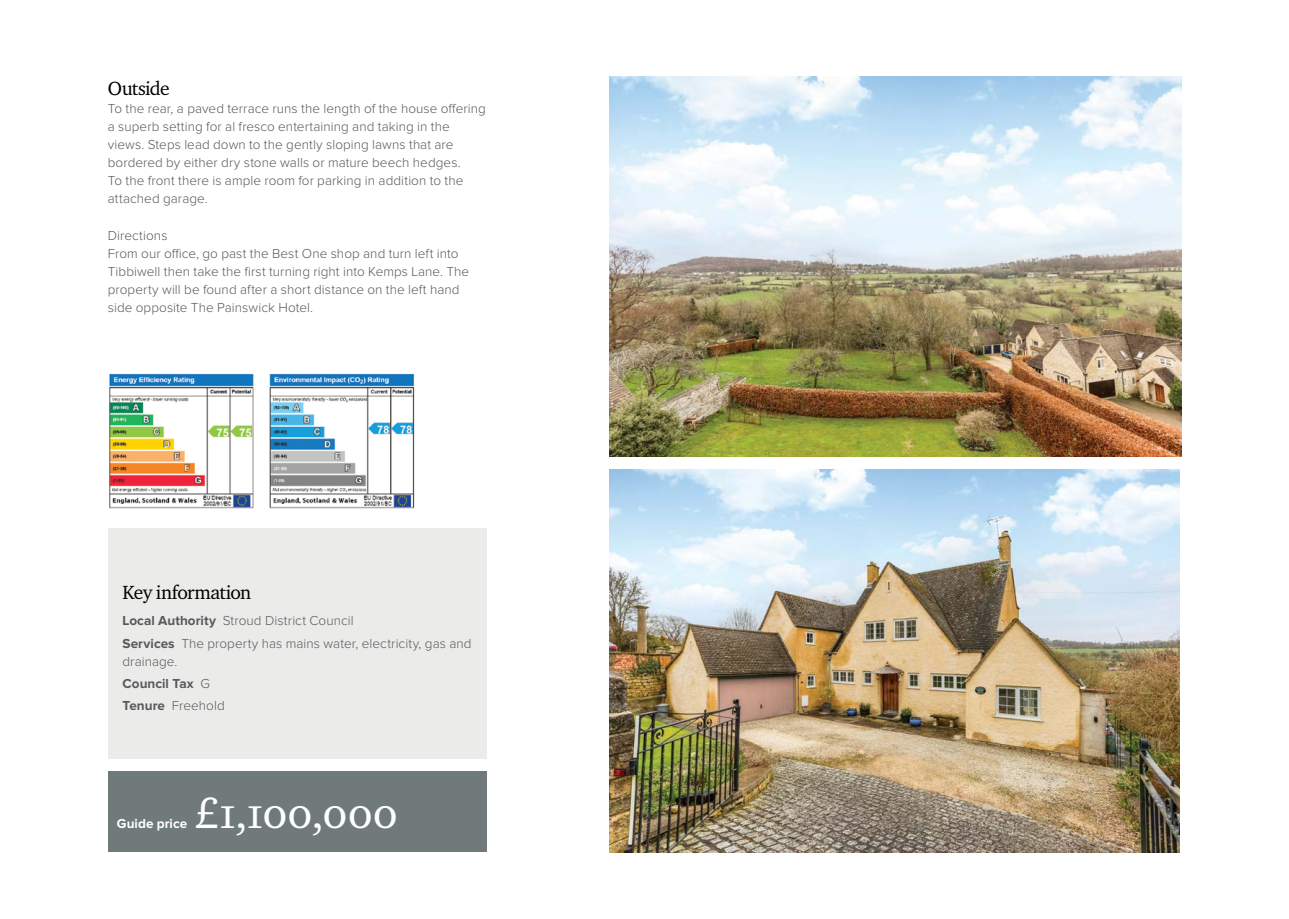
<style>
.page{position:relative;width:1289px;height:919px;background:#fff}
.page>*{position:absolute;margin:0;border:0;box-sizing:border-box;transform-origin:0 0}
.t1{font:45px "Charter OSITCTT";letter-spacing:-.015em;color:#fff}
.t2{font:19.5px "Charter OSITCTT";letter-spacing:-.03em;color:#000}
.t3{font:300 13.5px/18px "Proxima Nova";letter-spacing:.005em;color:#58595b}
.t4{font:700 13.5px "Proxima Nova";letter-spacing:.005em;color:#fff}
.s1{font-weight:700}
</style>
<div class="page">
<img style="left:610px;top:77px;width:571px;height:379px">
<img style="left:610px;top:469px;width:569px;height:383px">
<div style="left:108px;top:527px;width:378px;height:231px;background:#ebebea"></div>
<div style="left:108px;top:771px;width:378px;height:81px;background:#707a7b"></div>
<img style="left:109px;top:373px;width:306px;height:135px">
<h2 class="t2" style="left:108px;top:77px;width:63px">Outside</h2>
<p class="t3" style="left:108px;top:100px;width:379px">To the rear, a paved terrace runs the length of the house offering a superb setting for al fresco entertaining and taking in the views. Steps lead down to the gently sloping lawns that are bordered by either dry stone walls or mature beech hedges.<br>To the front there is ample room for parking in addition to the attached garage.</p>
<p class="t3" style="left:108px;top:226px;width:363px">Directions<br>From our office, go past the Best One shop and turn left into Tibbiwell then take the first turning right into Kemps Lane. The property will be found after a short distance on the left hand side opposite The Painswick Hotel.</p>
<h2 class="t2" style="left:122px;top:580px;width:130px">Key information</h2>
<p class="t3" style="left:122px;top:610px;width:350px;line-height:22.2px"><span class="s1">Local Authority</span> Stroud District Council<br><span class="s1">Services</span> The property has mains water, electricity, gas and</p>
<p class="t3" style="left:122px;top:650px;width:104px;line-height:22.2px">drainage.<br><span class="s1">Council Tax</span> G<br><span class="s1">Tenure</span> Freehold</p>
<p class="t4" style="left:117px;top:816px;width:72px">Guide price</p>
<h1 class="t1" style="left:195px;top:784px;width:205px">£1,100,000</h1>
</div>
